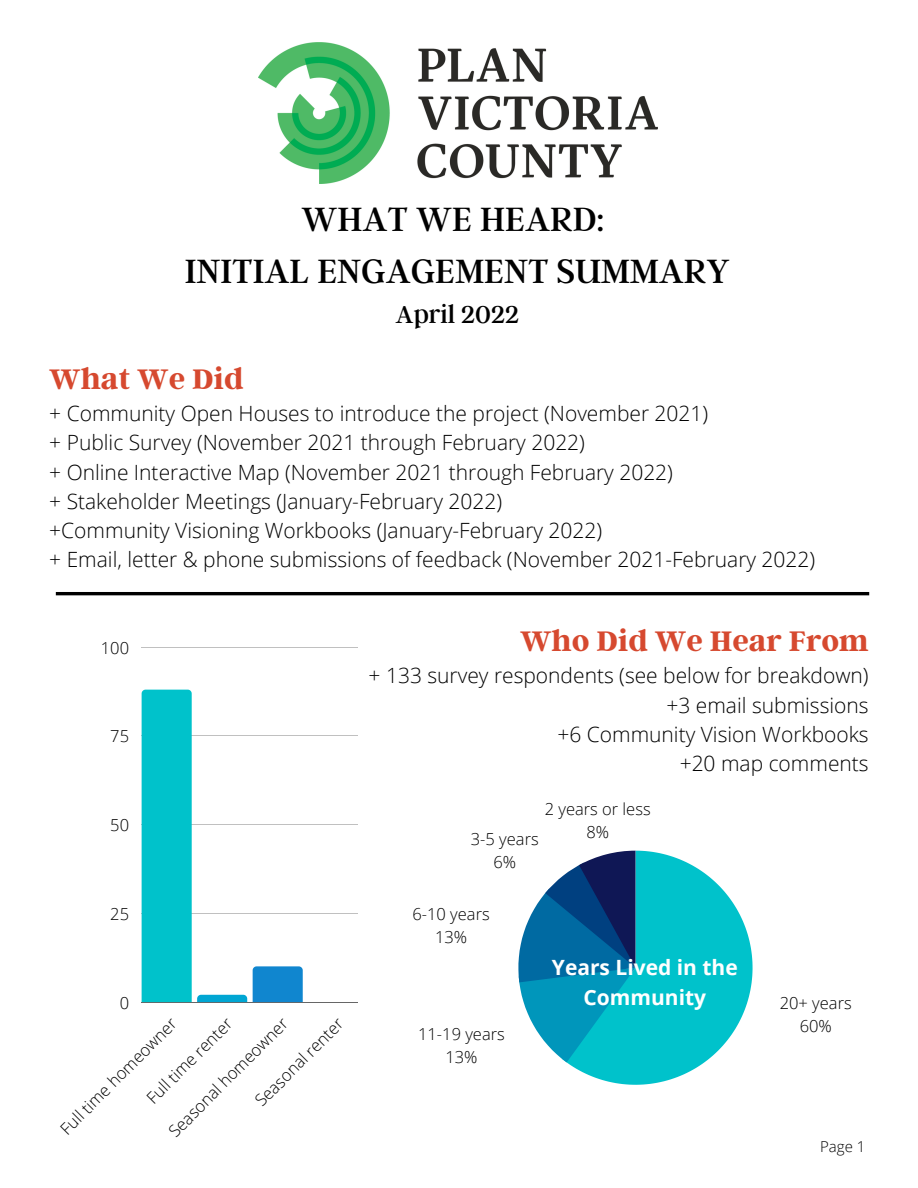
<style>
.page{position:relative;width:918px;height:1188px;background:#fff}
.page>*{position:absolute;margin:0;border:0;box-sizing:border-box;transform-origin:0 0}
.t1{font:37.5px "Argent CF";color:#000}
.t2{font:700 31.5px "Argent CF";color:#d6492f}
.t3{font:27px "Argent CF";color:#000}
.t4{font:300 21px "Open Sans";color:#000}
.t5{font:700 21px/29.2px "Open Sans";color:#fff;text-align:center}
.t6{font:300 16.5px "Open Sans";color:#000}
.t7{font:300 15px "Open Sans";color:#000}
</style>
<div class="page">
<img style="left:258px;top:43px;width:400px;height:141px">
<hr style="left:56px;top:592px;width:813px;height:3px;background:#000">
<hr style="left:142px;top:647px;width:216px;height:1px;background:#000">
<hr style="left:142px;top:736px;width:216px;height:1px;background:#000">
<hr style="left:142px;top:824px;width:216px;height:1px;background:#000">
<hr style="left:142px;top:913px;width:216px;height:1px;background:#000">
<hr style="left:142px;top:1002px;width:216px;height:1px;background:#000">
<svg style="left:142px;top:690px;width:105px;height:312px"></svg>
<div style="left:253px;top:966px;width:50px;height:36px;background:#1086cf"></div>
<svg style="left:566px;top:851px;width:187px;height:234px;fill:#00c2cb"></svg>
<svg style="left:518px;top:851px;width:118px;height:211px"></svg>
<p class="t1" style="left:302px;top:194px;width:305px">WHAT WE HEARD:</p>
<p class="t1" style="left:185px;top:246px;width:547px">INITIAL ENGAGEMENT SUMMARY</p>
<p class="t3" style="left:396px;top:297px;width:125px">April 2022</p>
<p class="t2" style="left:49px;top:358px;width:196px">What We Did</p>
<p class="t4" style="left:49px;top:399px;width:660px">+ Community Open Houses to introduce the project (November 2021)</p>
<p class="t4" style="left:49px;top:428px;width:537px">+ Public Survey (November 2021 through February 2022)</p>
<p class="t4" style="left:49px;top:457px;width:625px">+ Online Interactive Map (November 2021 through February 2022)</p>
<p class="t4" style="left:49px;top:486px;width:454px">+ Stakeholder Meetings (January-February 2022)</p>
<p class="t4" style="left:49px;top:516px;width:554px">+Community Visioning Workbooks (January-February 2022)</p>
<p class="t4" style="left:49px;top:545px;width:767px">+ Email, letter &amp; phone submissions of feedback (November 2021-February 2022)</p>
<p class="t6" style="left:101px;top:636px;width:30px">100</p>
<p class="t6" style="left:110px;top:725px;width:20px">75</p>
<p class="t6" style="left:110px;top:814px;width:20px">50</p>
<p class="t6" style="left:110px;top:902px;width:20px">25</p>
<p class="t2" style="left:520px;top:620px;width:350px">Who Did We Hear From</p>
<p class="t4" style="left:369px;top:661px;width:502px">+ 133 survey respondents (see below for breakdown)</p>
<p class="t4" style="left:667px;top:690px;width:204px">+3 email submissions</p>
<p class="t4" style="left:557px;top:719px;width:313px">+6 Community Vision Workbooks</p>
<p class="t4" style="left:680px;top:749px;width:191px">+20 map comments</p>
<p class="t6" style="left:545px;top:798px;width:107px">2 years or less</p>
<p class="t6" style="left:586px;top:821px;width:24px">8%</p>
<p class="t6" style="left:471px;top:828px;width:69px">3-5 years</p>
<p class="t6" style="left:493px;top:851px;width:24px">6%</p>
<p class="t6" style="left:412px;top:902px;width:79px">6-10 years</p>
<p class="t6" style="left:435px;top:925px;width:34px">13%</p>
<p class="t5" style="left:552px;top:953px;width:187px">Years Lived in the<br>Community</p>
<p class="t6" style="left:120px;top:991px;width:11px">0</p>
<p class="t6" style="left:780px;top:992px;width:73px">20+ years</p>
<p class="t6" style="left:800px;top:1015px;width:34px">60%</p>
<p class="t6" style="left:250px;top:1095px;width:118px;rotate:-45deg">Seasonal renter</p>
<p class="t6" style="left:141px;top:1092px;width:115px;rotate:-45deg">Ful time renter</p>
<p class="t6" style="left:163px;top:1126px;width:162px;rotate:-45deg">Seasonal homeowner</p>
<p class="t6" style="left:55px;top:1123px;width:158px;rotate:-45deg">Ful time homeowner</p>
<p class="t6" style="left:418px;top:1022px;width:88px">11-19 years</p>
<p class="t6" style="left:445px;top:1045px;width:34px">13%</p>
<p class="t7" style="left:820px;top:1136px;width:47px">Page 1</p>
</div>
